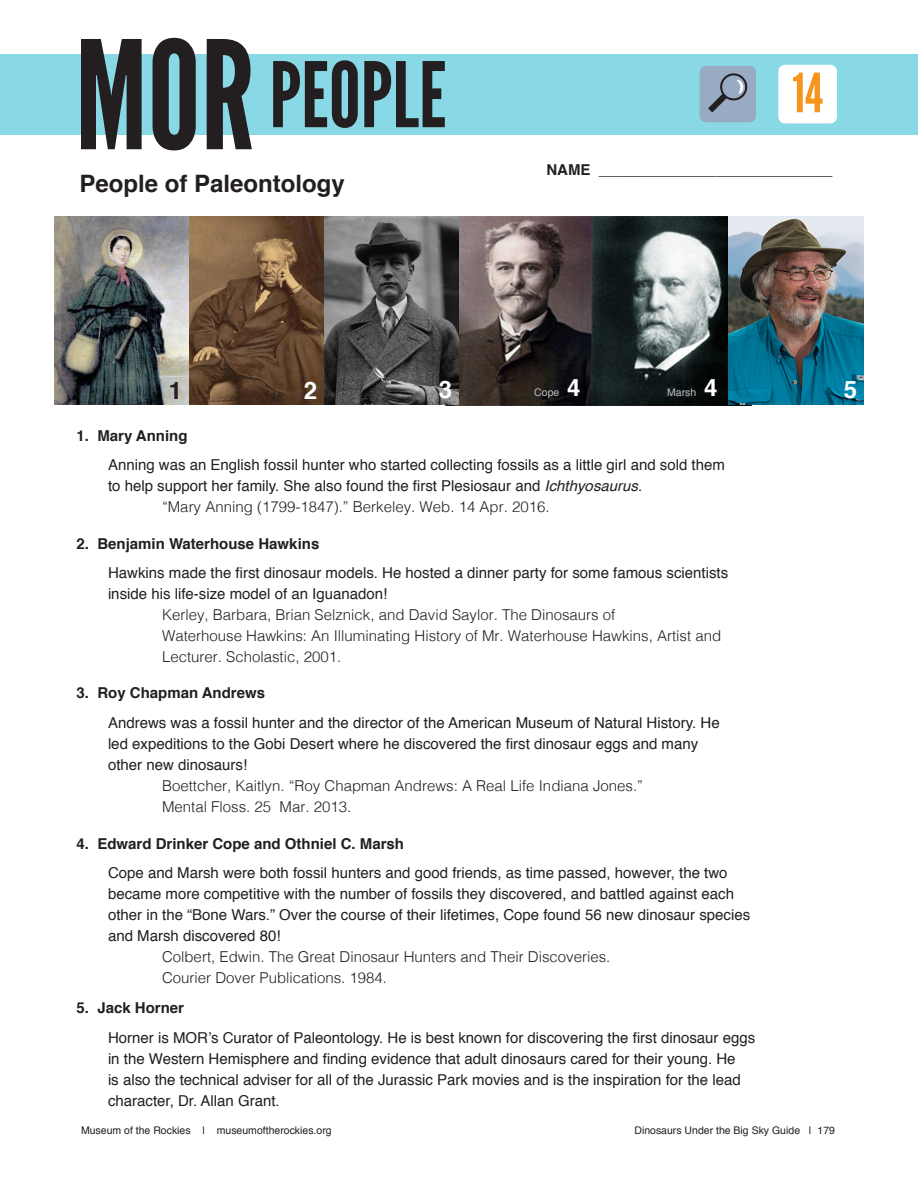
<style>
.page{position:relative;width:918px;height:1188px;background:#fff}
.page>*{position:absolute;margin:0;border:0;box-sizing:border-box;transform-origin:0 0}
.Banner_MOR{font:150px "League Gothic";color:#231f20}
.Banner_Subtitle{font:90px "League Gothic";color:#231f20}
.t1{font:54px "League Gothic";color:#f7941c}
.Main_Title{font:700 24px "Helvetica";color:#231f20}
.Main_Title-2{font:700 24px "Helvetica";color:#fff}
.Body_Copy_14_pt_Lead{font:15px/21px "Helvetica";color:#231f20}
.Body_Copy_14_pt_Lead-2{font:300 15px/21px "Helvetica";color:#231f20}
.Subtitle_2{font:700 15px "Helvetica";color:#231f20}
.t2{font:10.5px "Helvetica";color:#231f20}
.photo_caption{font:10.5px "Helvetica";color:#bcbdc0}
.s1{font-style:italic}
</style>
<div class="page">
<img style="left:459px;top:216px;width:269px;height:189px">
<img style="left:54px;top:216px;width:405px;height:189px">
<img style="left:728px;top:216px;width:135px;height:189px">
<div style="left:0;top:54px;width:918px;height:81px;background:#89d8e5"></div>
<div style="left:778px;top:65px;width:59px;height:58px;background:#fff;border-radius:7px"></div>
<div style="left:700px;top:66px;width:56px;height:56px;background:#99abc2;border-radius:6px"></div>
<svg style="left:708px;top:73px;width:40px;height:39px"></svg>
<p class="Banner_MOR" style="left:75px;top:6px;width:181px">MOR</p>
<p class="Banner_Subtitle" style="left:270px;top:42px;width:179px">PEOPLE</p>
<p class="Main_Title" style="left:80px;top:165px;width:267px">People of Paleontology</p>
<h3 class="t1" style="left:792px;top:61px;width:32px">14</h3>
<p class="Subtitle_2" style="left:546px;top:158px;width:288px">NAME ____________________________</p>
<p class="Main_Title" style="left:169px;top:371px;width:15px">1</p>
<p class="Main_Title-2" style="left:304px;top:371px;width:15px">2</p>
<p class="Main_Title-2" style="left:439px;top:370px;width:15px">3</p>
<p class="Main_Title-2" style="left:567px;top:368px;width:15px">4</p>
<p class="Main_Title-2" style="left:704px;top:368px;width:15px">4</p>
<p class="Main_Title-2" style="left:844px;top:370px;width:15px">5</p>
<p class="Subtitle_2" style="left:76px;top:423px;width:113px">1. Mary Anning</p>
<p class="photo_caption" style="left:534px;top:385px;width:27px">Cope</p>
<p class="photo_caption" style="left:667px;top:385px;width:31px">Marsh</p>
<p class="Body_Copy_14_pt_Lead" style="left:108px;top:455px;width:618px">Anning was an English fossil hunter who started collecting fossils as a little girl and sold them to help support her family. She also found the first Plesiosaur and <span class="s1">Ichthyosaurus</span>.</p>
<p class="Body_Copy_14_pt_Lead-2" style="left:162px;top:495px;width:389px">“Mary Anning (1799-1847).” Berkeley. Web. 14 Apr. 2016.</p>
<p class="Subtitle_2" style="left:76px;top:531px;width:244px">2. Benjamin Waterhouse Hawkins</p>
<p class="Body_Copy_14_pt_Lead" style="left:108px;top:563px;width:622px">Hawkins made the first dinosaur models. He hosted a dinner party for some famous scientists inside his life-size model of an Iguanadon!</p>
<p class="Body_Copy_14_pt_Lead-2" style="left:162px;top:603px;width:561px">Kerley, Barbara, Brian Selznick, and David Saylor. The Dinosaurs of<br>Waterhouse Hawkins: An Illuminating History of Mr. Waterhouse Hawkins, Artist and<br>Lecturer. Scholastic, 2001.</p>
<p class="Subtitle_2" style="left:76px;top:681px;width:190px">3. Roy Chapman Andrews</p>
<p class="Body_Copy_14_pt_Lead" style="left:108px;top:713px;width:613px">Andrews was a fossil hunter and the director of the American Museum of Natural History. He led expeditions to the Gobi Desert where he discovered the first dinosaur eggs and many other new dinosaurs!</p>
<p class="Body_Copy_14_pt_Lead-2" style="left:162px;top:774px;width:483px">Boettcher, Kaitlyn. “Roy Chapman Andrews: A Real Life Indiana Jones.”</p>
<p class="Body_Copy_14_pt_Lead-2" style="left:162px;top:795px;width:191px">Mental Floss. 25 Mar. 2013.</p>
<p class="Subtitle_2" style="left:76px;top:831px;width:329px">4. Edward Drinker Cope and Othniel C. Marsh</p>
<p class="Body_Copy_14_pt_Lead" style="left:108px;top:863px;width:644px">Cope and Marsh were both fossil hunters and good friends, as time passed, however, the two became more competitive with the number of fossils they discovered, and battled against each other in the “Bone Wars.” Over the course of their lifetimes, Cope found 56 new dinosaur species and Marsh discovered 80!</p>
<p class="Body_Copy_14_pt_Lead-2" style="left:162px;top:946px;width:450px">Colbert, Edwin. The Great Dinosaur Hunters and Their Discoveries.</p>
<p class="Body_Copy_14_pt_Lead-2" style="left:162px;top:967px;width:227px">Courier Dover Publications. 1984.</p>
<p class="Subtitle_2" style="left:76px;top:995px;width:109px">5. Jack Horner</p>
<p class="Body_Copy_14_pt_Lead" style="left:108px;top:1027px;width:649px">Horner is MOR’s Curator of Paleontology. He is best known for discovering the first dinosaur eggs in the Western Hemisphere and finding evidence that adult dinosaurs cared for their young. He<br>is also the technical adviser for all of the Jurassic Park movies and is the inspiration for the lead character, Dr. Allan Grant.</p>
<p class="t2" style="left:81px;top:1122px;width:252px">Museum of the Rockies | museumoftherockies.org</p>
<p class="t2" style="left:634px;top:1122px;width:202px">Dinosaurs Under the Big Sky Guide | 179</p>
</div>
